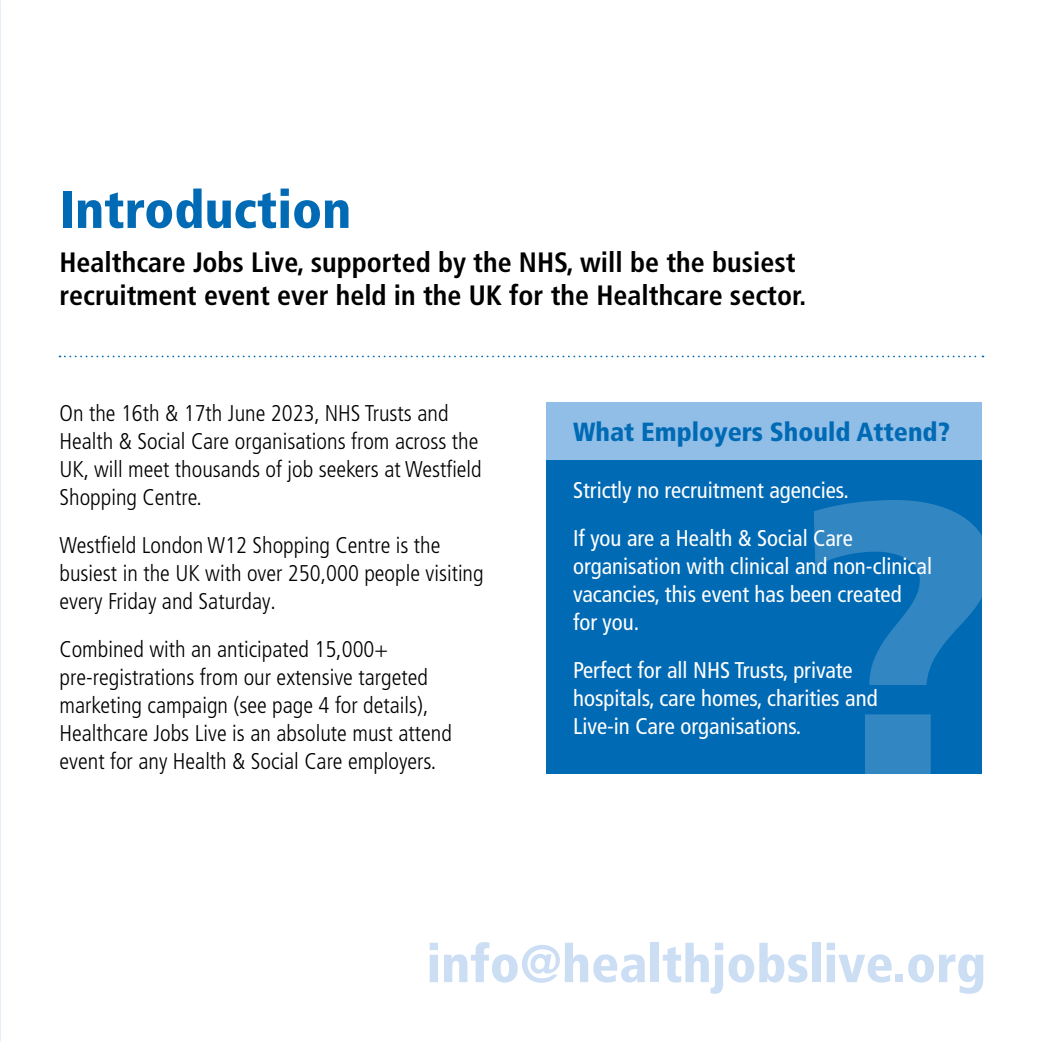
<style>
.page{position:relative;width:1042px;height:1042px;background:#fff}
.page>*{position:absolute;margin:0;border:0;box-sizing:border-box;transform-origin:0 0}
.t1{font:900 condensed 52.5px "Frutiger LT Pro";color:#ccdef4}
.t2{font:900 condensed 52.5px "Frutiger LT Pro";color:#006ab4}
.t3{font:700 condensed 28px/33.2px "Frutiger LT Pro";color:#000}
.t4{font:900 condensed 26.25px "Frutiger LT Pro";color:#006ab4}
.t5{font:300 condensed 22.75px/28px "Frutiger LT Pro";color:#000}
.t6{font:condensed 22.75px/28px "Frutiger LT Pro";color:#fff}
</style>
<div class="page">
<div style="left:546px;top:403px;width:435px;height:371px;background:#006ab4"></div>
<div style="left:546px;top:403px;width:435px;height:57px;background:#91bee7"></div>
<svg style="left:60px;top:356px;width:923px;height:1px"></svg>
<svg style="left:814px;top:500px;width:168px;height:274px"></svg>
<h1 class="t2" style="left:60px;top:178px;width:293px">Introduction</h1>
<p class="t3" style="left:60px;top:245px;width:748px">Healthcare Jobs Live, supported by the NHS, will be the busiest recruitment event ever held in the UK for the Healthcare sector.</p>
<p class="t5" style="left:60px;top:400px;width:424px">On the 16th &amp; 17th June 2023, NHS Trusts and Health &amp; Social Care organisations from across the UK, will meet thousands of job seekers at Westfield Shopping Centre.</p>
<p class="t5" style="left:60px;top:532px;width:426px">Westfield London W12 Shopping Centre is the busiest in the UK with over 250,000 people visiting every Friday and Saturday.</p>
<p class="t5" style="left:60px;top:635px;width:394px">Combined with an anticipated 15,000+ pre-registrations from our extensive targeted marketing campaign (see page 4 for details), Healthcare Jobs Live is an absolute must attend event for any Health &amp; Social Care employers.</p>
<p class="t4" style="left:573px;top:416px;width:378px">What Employers Should Attend?</p>
<p class="t6" style="left:573px;top:467px;width:281px;line-height:47.8px">Strictly no recruitment agencies.<br>If you are a Health &amp; Social Care</p>
<p class="t6" style="left:573px;top:552px;width:360px">organisation with clinical and non-clinical vacancies, this event has been created<br>for you.</p>
<p class="t6" style="left:573px;top:656px;width:306px">Perfect for all NHS Trusts, private hospitals, care homes, charities and<br>Live-in Care organisations.</p>
<h1 class="t1" style="left:426px;top:932px;width:561px">info@healthjobslive.org</h1>
</div>
